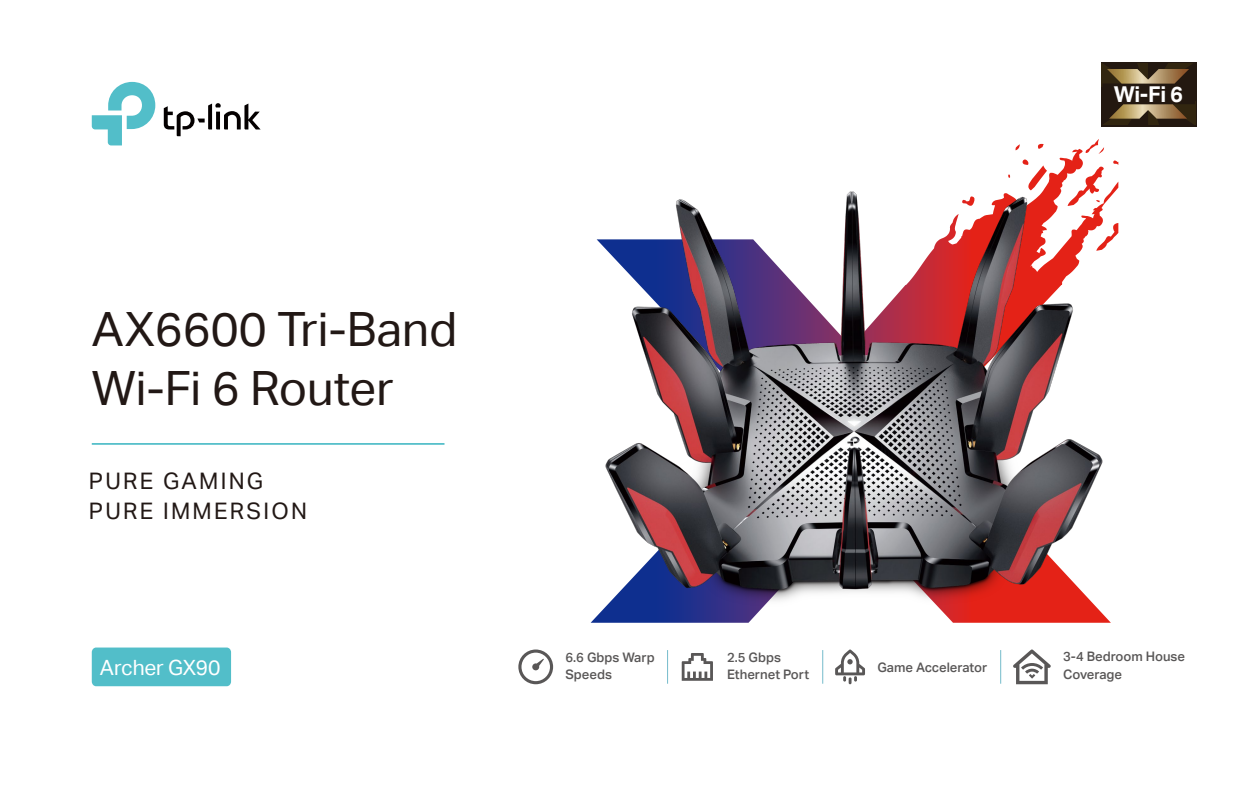
<style>
.page{position:relative;width:1260px;height:788px;background:#fff}
.page>*{position:absolute;margin:0;border:0;box-sizing:border-box;transform-origin:0 0}
.t1{font:47.25px/58.6px "TP Link Aktiv Regular";color:#221815}
.t2{font:22.75px/30.9px "TP Link Aktiv Regular";letter-spacing:.1em;color:#221815}
.t3{font:21.88px "TP Link Aktiv Bold";color:#fff}
.t4{font:21px "TP Link Aktiv Regular";letter-spacing:-.01em;color:#fff}
.t5{font:13.12px/17.5px "TP Link Aktiv Medium";color:#595757}
</style>
<div class="page">
<svg style="left:92px;top:82px;width:63px;height:63px"></svg>
<svg style="left:164px;top:103px;width:97px;height:33px"></svg>
<hr style="left:92px;top:443px;width:353px;height:2px;background:#52bec9">
<div style="left:92px;top:647px;width:139px;height:39px;background:#52bec9;border-radius:5px"></div>
<div style="left:1101px;top:62px;width:95px;height:64px;background:#231810"></div>
<svg style="left:1101px;top:63px;width:94px;height:62px"></svg>
<svg style="left:1008px;top:139px;width:96px;height:44px"></svg>
<img style="left:600px;top:183px;width:508px;height:424px">
<hr style="left:667px;top:650px;width:1px;height:33px;background:#74bbcb">
<hr style="left:822px;top:650px;width:1px;height:33px;background:#74bbcb">
<hr style="left:1000px;top:650px;width:1px;height:33px;background:#74bbcb">
<svg style="left:835px;top:649px;width:30px;height:35px"></svg>
<svg style="left:681px;top:653px;width:32px;height:28px"></svg>
<svg style="left:518px;top:649px;width:35px;height:35px"></svg>
<svg style="left:1013px;top:649px;width:38px;height:35px"></svg>
<h1 class="t1" style="left:92px;top:300px;width:367px">AX6600 Tri-Band<br>Wi-Fi 6 Router</h1>
<h2 class="t2" style="left:89px;top:465px;width:220px">PURE GAMING<br>PURE IMMERSION</h2>
<h3 class="t4" style="left:100px;top:655px;width:122px">Archer GX90</h3>
<h3 class="t3" style="left:1114px;top:82px;width:71px">Wi-Fi 6</h3>
<p class="t5" style="left:566px;top:648px;width:91px">6.6 Gbps Warp<br>Speeds</p>
<p class="t5" style="left:877px;top:659px;width:111px">Game Accelerator</p>
<p class="t5" style="left:727px;top:648px;width:84px">2.5 Gbps<br>Ethernet Port</p>
<p class="t5" style="left:1063px;top:648px;width:123px">3-4 Bedroom House<br>Coverage</p>
</div>
